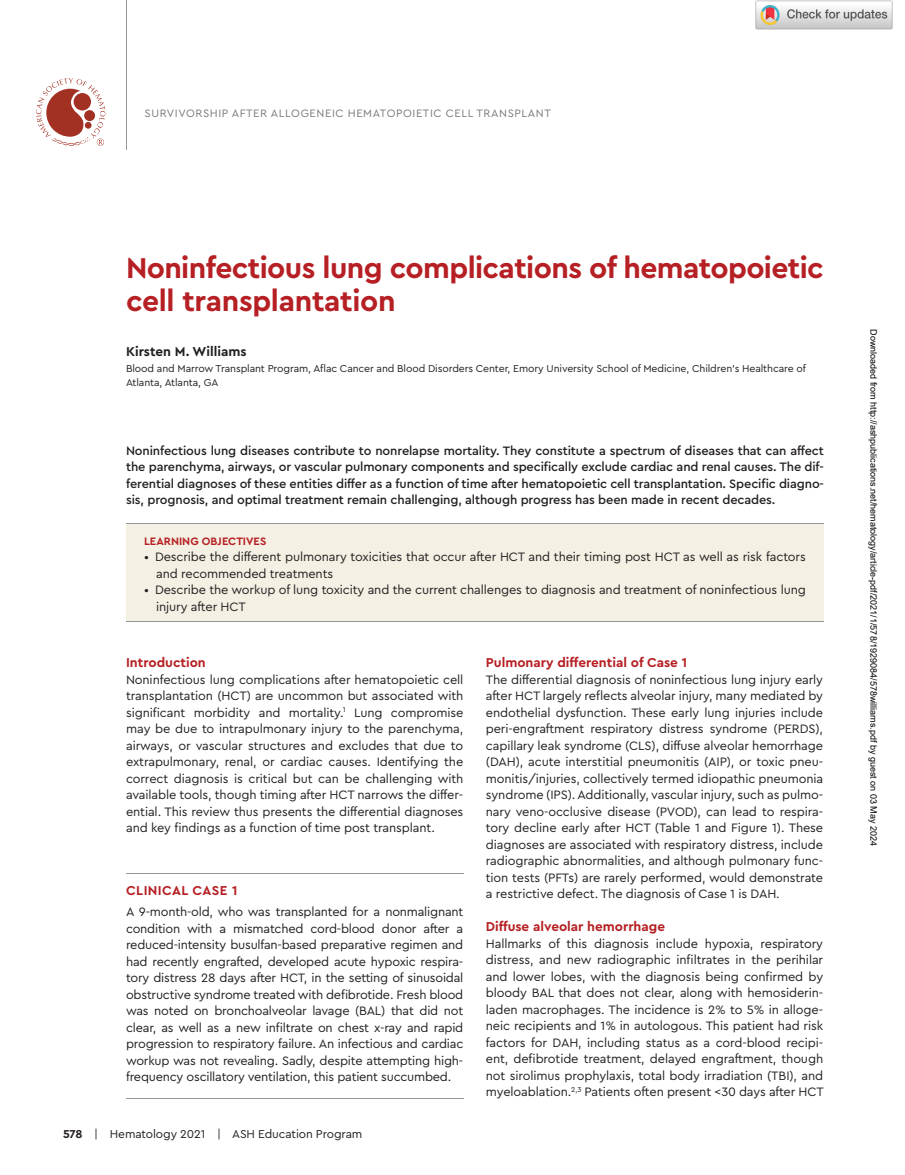
<style>
.page{position:relative;width:905px;height:1175px;background:#fff}
.page>*{position:absolute;margin:0;border:0;box-sizing:border-box;transform-origin:0 0}
.t1{font:700 30px/33px "Cera Pro";letter-spacing:-.02em;color:#b62024}
.t2{font:700 13.5px "Cera Pro";color:#b62024}
.t3{font:700 13.5px "Cera Pro";color:#231f20}
.t4{font:700 13.5px "Cera Pro";letter-spacing:.03em;color:#b62024}
.t5{font:12.75px/16.5px "Cera Pro";letter-spacing:-.01em;color:#231f20;text-align:justify}
.t6{font:500 12.75px/16.5px "Cera Pro";letter-spacing:-.01em;color:#231f20;text-align:justify}
.t7{font:12px "Cera Pro";letter-spacing:-.01em;color:#231f20}
.t8{font:11.25px "Cera Pro";letter-spacing:.05em;color:#76787b}
.t9{font:700 11.25px "Cera Pro";color:#b62024}
.t10{font:10.5px/13.5px "Cera Pro";letter-spacing:-.01em;color:#231f20}
.t11{font:9px "Arial";color:#000}
.s1{font-weight:700}
</style>
<div class="page">
<hr style="left:126px;top:0;width:1px;height:149px;background:#939598">
<svg style="left:36px;top:78px;width:69px;height:68px"></svg>
<div style="left:126px;top:523px;width:698px;height:99px;background:#f4f0e3"></div>
<hr style="left:126px;top:523px;width:698px;height:1px;background:#939598">
<hr style="left:126px;top:621px;width:698px;height:1px;background:#939598">
<hr style="left:126px;top:873px;width:337px;height:1px;background:#939598">
<hr style="left:126px;top:1097px;width:337px;height:1px;background:#939598">
<img style="left:755px;top:0;width:138px;height:30px">
<p class="t8" style="left:144px;top:106px;width:408px">SURVIVORSHIP AFTER ALLOGENEIC HEMATOPOIETIC CELL TRANSPLANT</p>
<h1 class="t1" style="left:126px;top:250px;width:699px">Noninfectious lung com pli ca tions of hema to poi etic cell trans plan ta tion</h1>
<p class="t3" style="left:126px;top:342px;width:122px">Kirsten M. Williams</p>
<p class="t10" style="left:126px;top:362px;width:681px">Blood and Marrow Transplant Program, Aflac Cancer and Blood Disorders Center, Emory University School of Medicine , Children ’ s Healthcare of<br>Atlanta, Atlanta, GA</p>
<p class="t6" style="left:126px;top:442px;width:699px">Noninfectious lung dis eases con trib ute to nonrelapse mor tal ity. They con sti tute a spec trum of dis eases that can affect the paren chyma, air ways, or vas cu lar pul mo nary com po nents and spe cifically exclude car diac and renal causes. The dif&shy;fer en tial diag noses of these enti ties dif fer as a func tion of time after hema to poi etic cell trans plan ta tion. Specific diag no&shy;sis, prog no sis, and opti mal treat ment remain chal leng ing, although prog ress has been made in recent decades.</p>
<p class="t9" style="left:144px;top:533px;width:124px">LEARNING OBJECTIVES</p>
<p class="t5" style="left:156px;top:548px;width:651px;text-indent:-12px">• Describe the dif fer ent pul mo nary toxicities that occur after HCT and their tim ing post HCT as well as risk fac tors and recommended treat ments</p>
<p class="t5" style="left:156px;top:581px;width:651px;text-indent:-12px">• Describe the workup of lung tox ic ity and the cur rent chal lenges to diag no sis and treat ment of non in fec tious lung injury after HCT</p>
<p class="t2" style="left:126px;top:653px;width:81px">Introduction</p>
<p class="t5" style="left:126px;top:670px;width:339px">Noninfectious lung com pli ca tions after hema to poi etic cell trans plan ta tion (HCT) are uncom mon but asso ci ated with sig nificant mor bid ity and mor tal ity. <sup>1</sup> Lung com pro mise may be due to intrapulmonary injury to the paren chyma, air ways, or vas cu lar struc tures and excludes that due to extrapulmonary, renal, or car diac causes. Identifying the cor rect diag no sis is crit i cal but can be chal leng ing with avail able tools, though tim ing after HCT nar rows the dif fer&shy;en tial. This review thus pres ents the dif fer en tial diag noses and key find ings as a func tion of time post trans plant.</p>
<p class="t4" style="left:126px;top:881px;width:113px">CLINICAL CASE 1</p>
<p class="t5" style="left:126px;top:903px;width:339px">A 9 - month - old, who was transplanted for a non ma lig nant con di tion with a mismatched cord - blood donor after a reduced - inten sity busul fan - based pre par a tive reg i men and had recently engrafted, devel oped acute hyp oxic respi ra&shy;tory dis tress 28 days after HCT, in the set ting of sinu soi dal obstruc tive syn drome treated with defibrotide. Fresh blood was noted on bronchoalveolar lavage (BAL) that did not clear, as well as a new infil trate on chest x - ray and rapid pro gres sion to respi ra tory fail ure. An infec tious and car diac workup was not reveal ing. Sadly, despite attempting high - fre quency oscil la tory ven ti la tion, this patient succumbed.</p>
<p class="t7" style="left:63px;top:1126px;width:301px"><span class="s1">578</span> | Hematology 2021 | ASH Education Program</p>
<p class="t2" style="left:486px;top:653px;width:203px">Pulmonary dif fer en tial of Case 1</p>
<p class="t5" style="left:486px;top:670px;width:339px">The dif fer en tial diag no sis of non in fec tious lung injury early after HCT largely reflects alve o lar injury, many medi ated by endo the lial dys func tion. These early lung injuries include peri - engraft ment respi ra tory dis tress syn drome (PERDS), cap il lary leak syn drome (CLS), dif fuse alve o lar hem or rhage (DAH), acute inter sti tial pneu mo ni tis (AIP), or toxic pneu&shy;mo ni tis / injuries, col lec tively termed idi o pathic pneu mo nia syn drome (IPS). Additionally, vas cu lar injury, such as pul mo&shy;nary veno - occlu sive dis ease (PVOD), can lead to respi ra&shy;tory decline early after HCT ( Table 1 and Figure 1 ). These diag noses are asso ci ated with respi ra tory dis tress, include radio graphic abnor mal i ties, and although pul mo nary func&shy;tion tests (PFTs) are rarely performed, would dem on strate a restric tive defect. The diag no sis of Case 1 is DAH.</p>
<p class="t2" style="left:486px;top:917px;width:181px">Diffuse alve o lar hem or rhage</p>
<p class="t5" style="left:486px;top:934px;width:339px">Hallmarks of this diag no sis include hyp oxia, respi ra tory dis tress, and new radio graphic infil trates in the perihilar and lower lobes, with the diag no sis being con firmed by bloody BAL that does not clear, along with hemo sid erin - laden mac ro phages. The inci dence is 2 % to 5 % in allo ge&shy;neic recip i ents and 1 % in autol o gous. This patient had risk fac tors for DAH, includ ing sta tus as a cord - blood recip i&shy;ent, defibrotide treat ment, delayed engraft ment, though not sirolimus pro phy laxis, total body irra di a tion (TBI), and myeloablation. <sup>2,3</sup> Patients often pres ent &lt; 30 days after HCT</p>
<p class="t11" style="left:877px;top:329px;width:517px;rotate:90deg">Downloaded from http://ashpublications.net/hematology/article-pdf/2021/1/578/1929084/578williams.pdf by guest on 03 May 2024</p>
</div>
